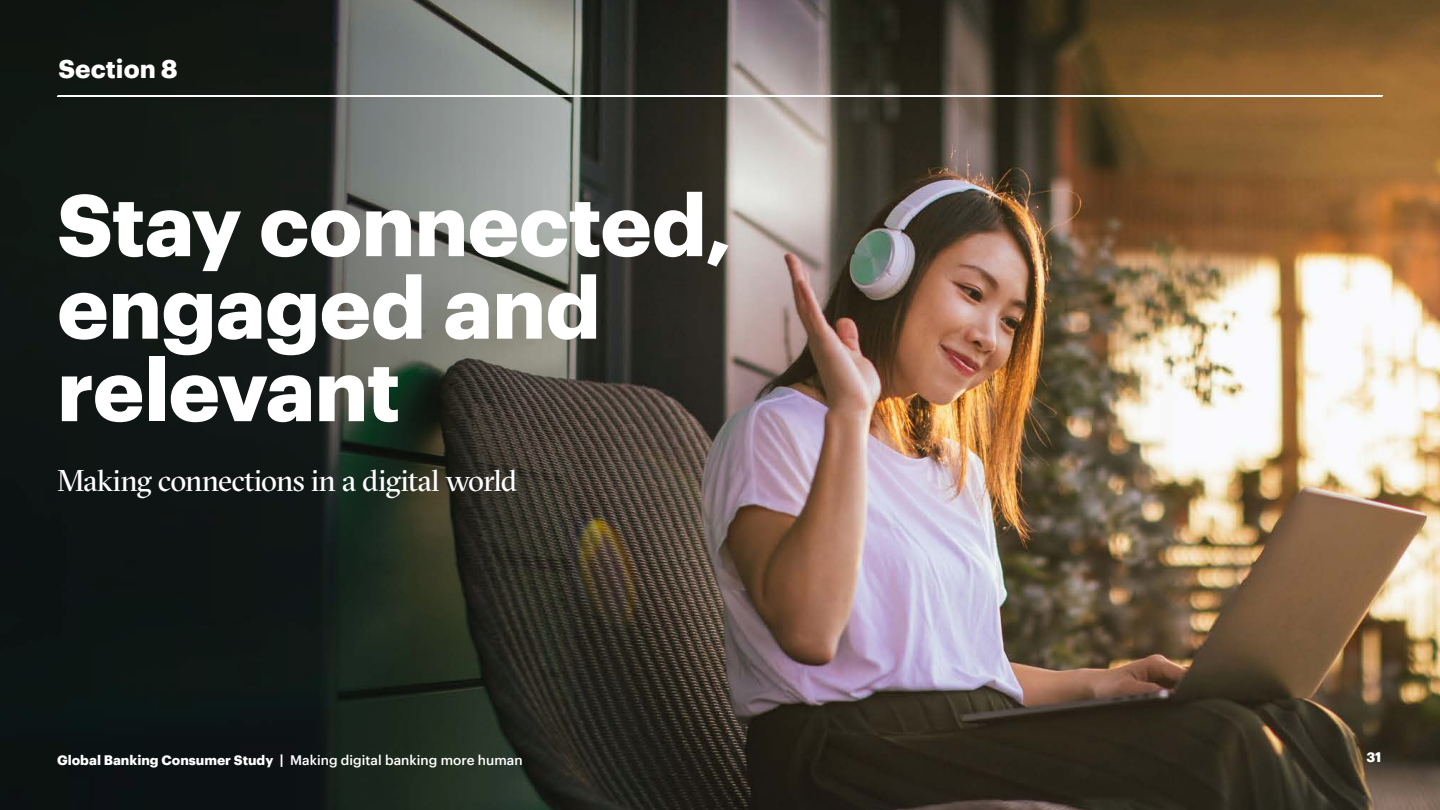
<style>
.page{position:relative;width:1440px;height:810px;background:#fff}
.page>*{position:absolute;margin:0;border:0;box-sizing:border-box;transform-origin:0 0}
.t1{font:700 85.5px/82.5px "Graphik";letter-spacing:-.01em;color:#fff}
.t2{font:30px "GT Sectra Fine";letter-spacing:-.03em;color:#fff}
.t3{font:700 25.5px "Graphik";color:#fff}
.t4{font:500 13.5px "Graphik";color:#fff}
.t5{font:700 13.5px "Graphik";color:#fff}
.s1{font-weight:700}
</style>
<div class="page">
<img style="left:684px;top:0;width:756px;height:810px">
<svg style="left:0;top:0;width:684px;height:810px;background:#2d312c"></svg>
<svg style="left:57px;top:95px;width:1326px;height:2px"></svg>
<h3 class="t3" style="left:58px;top:49px;width:121px">Section 8</h3>
<h1 class="t1" style="left:57px;top:176px;width:677px">Stay connected, engaged and relevant</h1>
<h2 class="t2" style="left:57px;top:464px;width:462px">Making connections in a digital world</h2>
<p class="t4" style="left:57px;top:750px;width:467px"><span class="s1">Global Banking Consumer Study |</span> Making digital banking more human</p>
<p class="t5" style="left:1367px;top:747px;width:16px">31</p>
</div>
